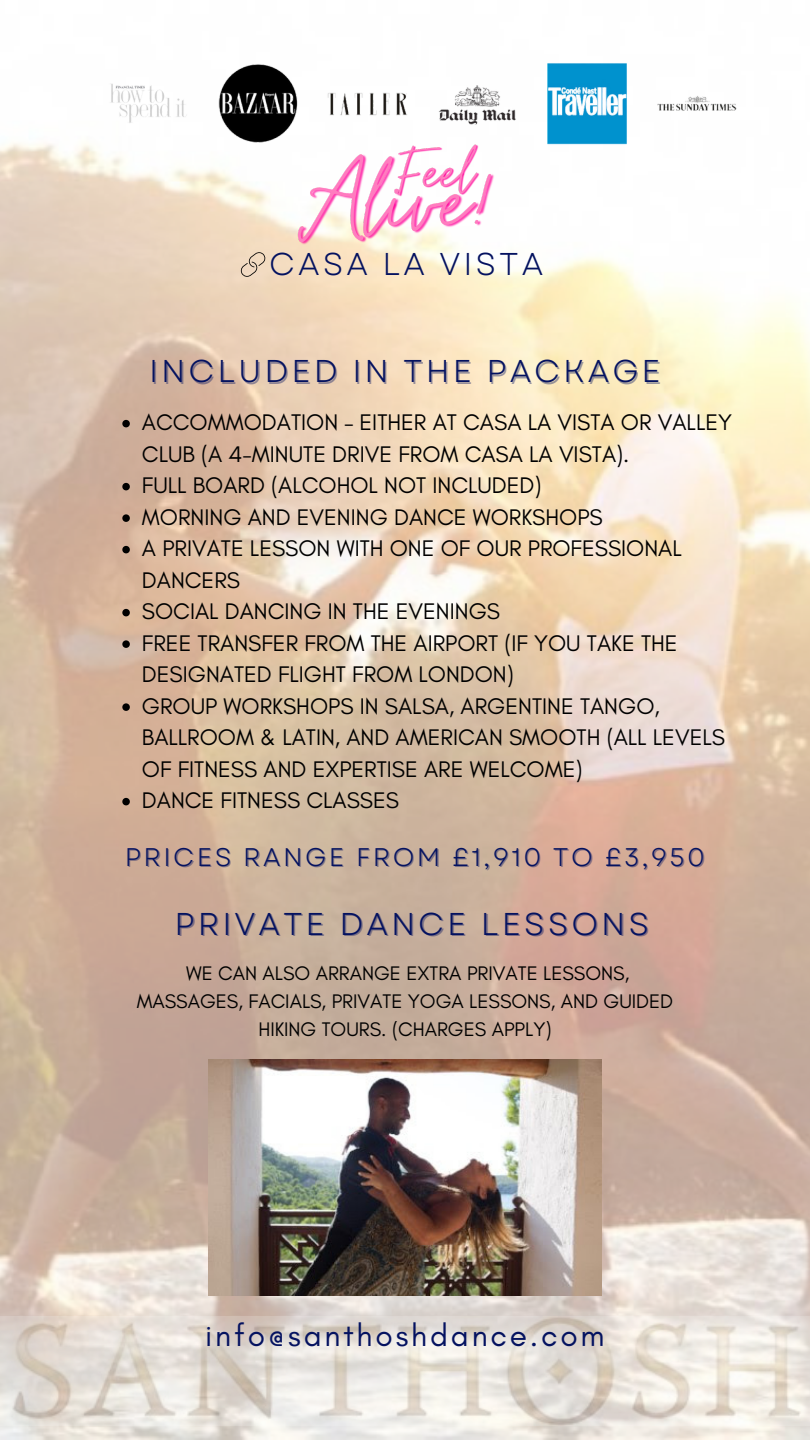
<style>
.page{position:relative;width:810px;height:1440px;background:#fff}
.page>*{position:absolute;margin:0;border:0;box-sizing:border-box;transform-origin:0 0}
.t1{font:31.6px "Glacial Indifference";letter-spacing:.09em;color:#041260}
.t2{font:31.5px "Garet";letter-spacing:.095em;color:#041260}
.t3{font:25.5px "Garet";letter-spacing:.095em;color:#041260}
.t4{font:23px/31.5px "Glacial Indifference";color:#000}
.t5{font:20px/27.8px "Glacial Indifference";color:#000;text-align:center}
</style>
<div class="page">
<img style="left:0;top:143px;width:810px;height:1297px">
<img style="left:0;top:1317px;width:810px;height:109px">
<svg style="left:240px;top:252px;width:26px;height:25px"></svg>
<img style="left:80px;top:63px;width:685px;height:94px">
<svg style="left:122px;top:420px;width:8px;height:7px"></svg>
<svg style="left:122px;top:483px;width:8px;height:7px"></svg>
<svg style="left:122px;top:514px;width:8px;height:8px"></svg>
<svg style="left:122px;top:546px;width:8px;height:7px"></svg>
<svg style="left:122px;top:609px;width:8px;height:7px"></svg>
<svg style="left:122px;top:640px;width:8px;height:8px"></svg>
<svg style="left:122px;top:703px;width:8px;height:8px"></svg>
<svg style="left:122px;top:798px;width:8px;height:7px"></svg>
<img style="left:208px;top:1060px;width:393px;height:235px">
<img style="left:297px;top:122px;width:204px;height:162px">
<img style="left:398px;top:124px;width:82px;height:98px">
<p class="t2" style="left:269px;top:242px;width:276px">CASA LA VISTA</p>
<p class="t2" style="left:149px;top:349px;width:513px">INCLUDED IN THE PACKAGE</p>
<p class="t4" style="left:142px;top:407px;width:592px">ACCOMMODATION – EITHER AT CASA LA VISTA OR VALLEY<br>CLUB (A 4-MINUTE DRIVE FROM CASA LA VISTA).</p>
<p class="t4" style="left:142px;top:470px;width:401px">FULL BOARD (ALCOHOL NOT INCLUDED)</p>
<p class="t4" style="left:142px;top:501px;width:462px">MORNING AND EVENING DANCE WORKSHOPS</p>
<p class="t4" style="left:142px;top:533px;width:541px">A PRIVATE LESSON WITH ONE OF OUR PROFESSIONAL<br>DANCERS</p>
<p class="t4" style="left:142px;top:596px;width:360px">SOCIAL DANCING IN THE EVENINGS</p>
<p class="t4" style="left:142px;top:627px;width:537px">FREE TRANSFER FROM THE AIRPORT (IF YOU TAKE THE<br>DESIGNATED FLIGHT FROM LONDON)</p>
<p class="t4" style="left:142px;top:690px;width:585px">GROUP WORKSHOPS IN SALSA, ARGENTINE TANGO,<br>BALLROOM &amp; LATIN, AND AMERICAN SMOOTH (ALL LEVELS<br>OF FITNESS AND EXPERTISE ARE WELCOME)</p>
<p class="t4" style="left:142px;top:785px;width:259px">DANCE FITNESS CLASSES</p>
<p class="t3" style="left:125px;top:838px;width:582px">PRICES RANGE FROM £1,910 TO £3,950</p>
<p class="t2" style="left:175px;top:901px;width:476px">PRIVATE DANCE LESSONS</p>
<p class="t5" style="left:137px;top:959px;width:538px">WE CAN ALSO ARRANGE EXTRA PRIVATE LESSONS,<br>MASSAGES, FACIALS, PRIVATE YOGA LESSONS, AND GUIDED<br>HIKING TOURS. (CHARGES APPLY)</p>
<p class="t1" style="left:205px;top:1316px;width:401px">info@santhoshdance.com</p>
</div>
